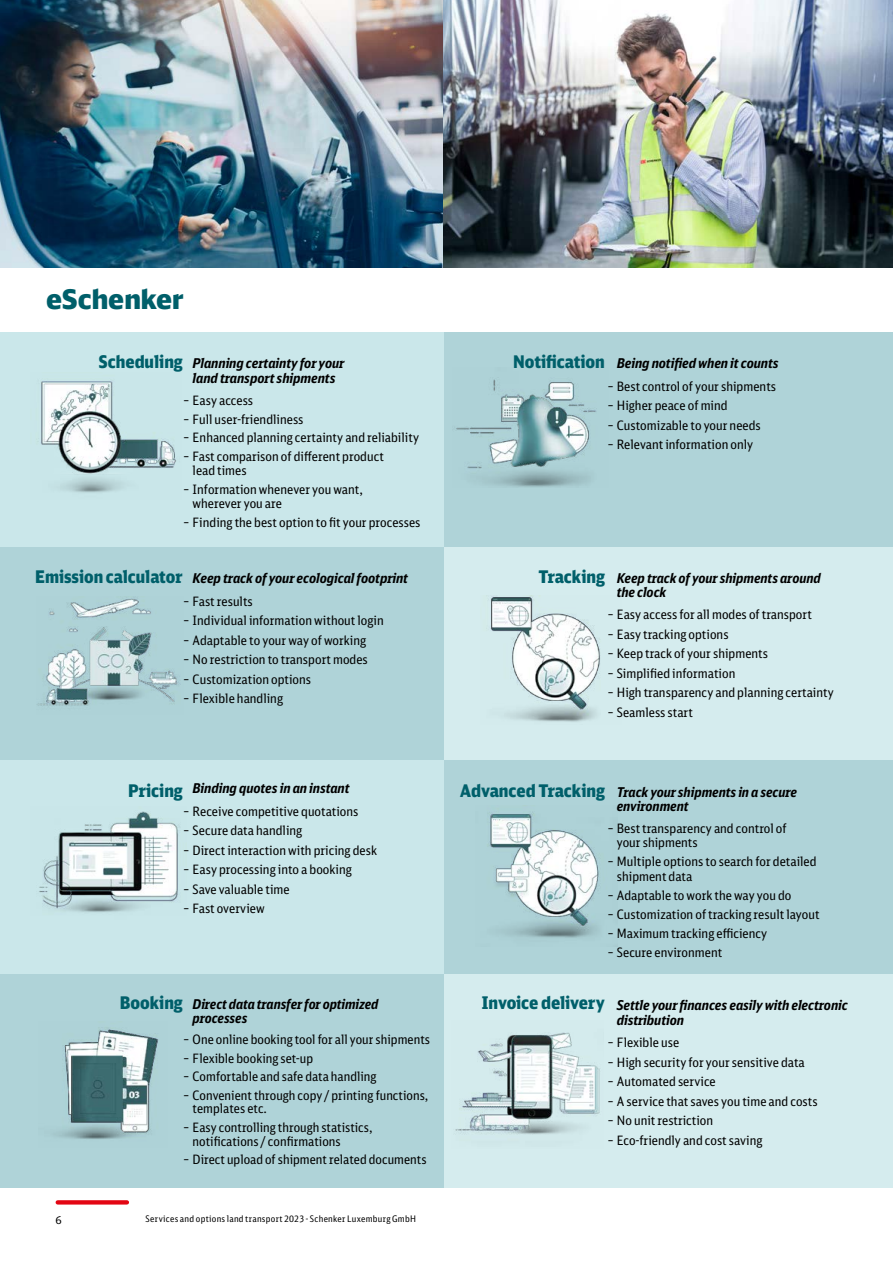
<style>
.page{position:relative;width:893px;height:1263px;background:#fff}
.page>*{position:absolute;margin:0;border:0;box-sizing:border-box;transform-origin:0 0}
.body_grid{font:900 27px "DB Head";color:#005f6a}
.body_grid-2{font:900 17.4px "DB Sans Cond";color:#005f6a}
.body_grid-3{font:italic 700 13.5px/15px "DB Sans Cond";color:#000}
.body_grid-4{font:12.9px/14.4px "DB Sans Cond";letter-spacing:.005em;color:#000}
.t1{font:10.5px "DB Sans";color:#000}
.head_neg____leading{font:9px "DB Sans Cond";letter-spacing:.035em;color:#000}
</style>
<div class="page">
<div style="left:443px;top:332px;width:450px;height:215px;background:#afd3d8"></div>
<div style="left:443px;top:547px;width:450px;height:214px;background:#d5ecee"></div>
<div style="left:443px;top:761px;width:450px;height:213px;background:#afd3d8"></div>
<div style="left:443px;top:974px;width:450px;height:214px;background:#d5ecee"></div>
<div style="left:0;top:332px;width:443px;height:215px;background:#cae7ea"></div>
<div style="left:0;top:547px;width:443px;height:214px;background:#afd3d8"></div>
<div style="left:0;top:761px;width:443px;height:213px;background:#cae7ea"></div>
<div style="left:0;top:974px;width:443px;height:214px;background:#afd3d8"></div>
<img style="left:37px;top:381px;width:139px;height:112px">
<img style="left:37px;top:598px;width:144px;height:108px">
<img style="left:39px;top:811px;width:141px;height:101px">
<img style="left:53px;top:1027px;width:105px;height:112px">
<img style="left:456px;top:379px;width:141px;height:108px">
<img style="left:486px;top:595px;width:114px;height:127px">
<img style="left:487px;top:805px;width:113px;height:133px">
<img style="left:455px;top:1032px;width:145px;height:103px">
<img style="left:442px;top:0;width:451px;height:267px">
<img style="left:0;top:0;width:442px;height:267px">
<svg style="left:58px;top:1200px;width:69px;height:4px"></svg>
<p class="body_grid" style="left:46px;top:282px;width:139px">eSchenker</p>
<p class="body_grid-2" style="left:99px;top:350px;width:86px">Scheduling</p>
<p class="body_grid-3" style="left:193px;top:356px;width:153px">Planning certainty for your land transport shipments</p>
<p class="body_grid-4" style="left:183px;top:393px;width:72px">‒ Easy access</p>
<p class="body_grid-4" style="left:183px;top:412px;width:122px">‒ Full user-friendliness</p>
<p class="body_grid-4" style="left:183px;top:430px;width:238px">‒ Enhanced planning certainty and reliability</p>
<p class="body_grid-4" style="left:193px;top:449px;width:193px;text-indent:-10px">‒ Fast comparison of different product lead times</p>
<p class="body_grid-4" style="left:193px;top:482px;width:172px;text-indent:-10px">‒ Information whenever you want, wherever you are</p>
<p class="body_grid-4" style="left:183px;top:515px;width:239px">‒ Finding the best option to fit your processes</p>
<p class="body_grid-2" style="left:513px;top:350px;width:93px">Notification</p>
<p class="body_grid-3" style="left:617px;top:356px;width:163px">Being notified when it counts</p>
<p class="body_grid-4" style="left:607px;top:379px;width:171px">‒ Best control of your shipments</p>
<p class="body_grid-4" style="left:607px;top:398px;width:122px">‒ Higher peace of mind</p>
<p class="body_grid-4" style="left:607px;top:418px;width:155px">‒ Customizable to your needs</p>
<p class="body_grid-4" style="left:607px;top:437px;width:148px">‒ Relevant information only</p>
<p class="body_grid-2" style="left:35px;top:565px;width:149px">Emission calculator</p>
<p class="body_grid-3" style="left:193px;top:570px;width:217px">Keep track of your ecological footprint</p>
<p class="body_grid-4" style="left:183px;top:593px;width:71px">‒ Fast results</p>
<p class="body_grid-4" style="left:183px;top:613px;width:202px">‒ Individual information without login</p>
<p class="body_grid-4" style="left:183px;top:632px;width:185px">‒ Adaptable to your way of working</p>
<p class="body_grid-4" style="left:183px;top:652px;width:187px">‒ No restriction to transport modes</p>
<p class="body_grid-4" style="left:183px;top:671px;width:130px">‒ Customization options</p>
<p class="body_grid-4" style="left:183px;top:691px;width:102px">‒ Flexible handling</p>
<p class="body_grid-2" style="left:538px;top:565px;width:68px">Tracking</p>
<p class="body_grid-3" style="left:617px;top:571px;width:206px;line-height:13.5px">Keep track of your shipments around the clock</p>
<p class="body_grid-4" style="left:607px;top:607px;width:206px">‒ Easy access for all modes of transport</p>
<p class="body_grid-4" style="left:607px;top:626px;width:123px">‒ Easy tracking options</p>
<p class="body_grid-4" style="left:607px;top:646px;width:163px">‒ Keep track of your shipments</p>
<p class="body_grid-4" style="left:607px;top:665px;width:130px">‒ Simplified information</p>
<p class="body_grid-4" style="left:607px;top:685px;width:228px">‒ High transparency and planning certainty</p>
<p class="body_grid-4" style="left:607px;top:704px;width:87px">‒ Seamless start</p>
<p class="body_grid-2" style="left:128px;top:779px;width:56px">Pricing</p>
<p class="body_grid-3" style="left:193px;top:781px;width:158px">Binding quotes in an instant</p>
<p class="body_grid-4" style="left:183px;top:804px;width:177px">‒ Receive competitive quotations</p>
<p class="body_grid-4" style="left:183px;top:823px;width:121px">‒ Secure data handling</p>
<p class="body_grid-4" style="left:183px;top:843px;width:196px">‒ Direct interaction with pricing desk</p>
<p class="body_grid-4" style="left:183px;top:862px;width:171px">‒ Easy processing into a booking</p>
<p class="body_grid-4" style="left:183px;top:882px;width:108px">‒ Save valuable time</p>
<p class="body_grid-4" style="left:183px;top:901px;width:83px">‒ Fast overview</p>
<p class="body_grid-2" style="left:460px;top:779px;width:146px">Advanced Tracking</p>
<p class="body_grid-3" style="left:617px;top:785px;width:182px;line-height:13.5px">Track your shipments in a secure environment</p>
<p class="body_grid-4" style="left:617px;top:821px;width:171px;text-indent:-10px">‒ Best transparency and control of your shipments</p>
<p class="body_grid-4" style="left:617px;top:854px;width:201px;text-indent:-10px">‒ Multiple options to search for detailed shipment data</p>
<p class="body_grid-4" style="left:607px;top:888px;width:186px">‒ Adaptable to work the way you do</p>
<p class="body_grid-4" style="left:607px;top:907px;width:214px">‒ Customization of tracking result layout</p>
<p class="body_grid-4" style="left:607px;top:926px;width:162px">‒ Maximum tracking efficiency</p>
<p class="body_grid-4" style="left:607px;top:945px;width:117px">‒ Secure environment</p>
<p class="t1" style="left:56px;top:1213px;width:8px">6</p>
<p class="body_grid-2" style="left:120px;top:992px;width:64px">Booking</p>
<p class="body_grid-3" style="left:193px;top:996px;width:187px">Direct data transfer for optimized</p>
<p class="body_grid-2" style="left:482px;top:992px;width:124px">Invoice delivery</p>
<p class="body_grid-3" style="left:193px;top:1010px;width:56px">processes</p>
<p class="body_grid-4" style="left:183px;top:1032px;width:249px">‒ One online booking tool for all your shipments</p>
<p class="body_grid-4" style="left:183px;top:1051px;width:132px">‒ Flexible booking set-up</p>
<p class="body_grid-4" style="left:183px;top:1069px;width:195px">‒ Comfortable and safe data handling</p>
<p class="body_grid-4" style="left:193px;top:1088px;width:237px;line-height:13.5px;text-indent:-10px">‒ Convenient through copy / printing functions, templates etc.</p>
<p class="body_grid-4" style="left:193px;top:1120px;width:181px;line-height:13.5px;text-indent:-10px">‒ Easy controlling through statistics, notifications / confirmations</p>
<p class="body_grid-4" style="left:183px;top:1152px;width:245px">‒ Direct upload of shipment related documents</p>
<p class="body_grid-3" style="left:617px;top:997px;width:233px">Settle your finances easily with electronic distribution</p>
<p class="body_grid-4" style="left:607px;top:1035px;width:74px">‒ Flexible use</p>
<p class="body_grid-4" style="left:607px;top:1055px;width:199px">‒ High security for your sensitive data</p>
<p class="body_grid-4" style="left:607px;top:1074px;width:110px">‒ Automated service</p>
<p class="body_grid-4" style="left:607px;top:1094px;width:212px">‒ A service that saves you time and costs</p>
<p class="body_grid-4" style="left:607px;top:1113px;width:108px">‒ No unit restriction</p>
<p class="body_grid-4" style="left:607px;top:1133px;width:157px">‒ Eco-friendly and cost saving</p>
<p class="head_neg____leading" style="left:146px;top:1213px;width:272px">Services and options land transport 2023 - Schenker Luxemburg GmbH</p>
</div>
